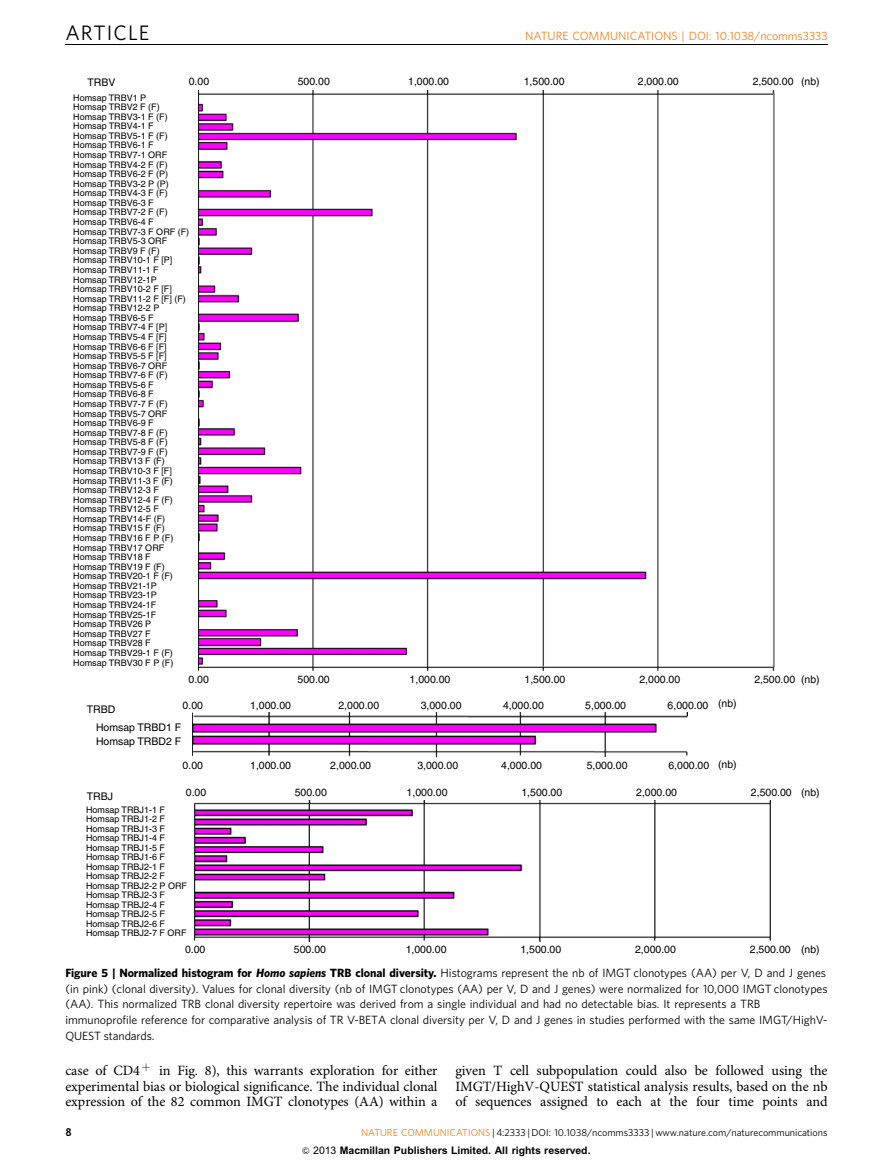
<style>
.page{position:relative;width:893px;height:1174px;background:#fff}
.page>*{position:absolute;margin:0;border:0;box-sizing:border-box;transform-origin:0 0}
.t1{font:20.85px "Adv O Tea 1 a 7398";letter-spacing:.055em;color:#000}
.t2{font:14.25px/15.8px "Adv OT1 ef 757 c 0";color:#000;text-align:justify}
.t3{font:12px/15.8px "Adv O Tea 1 a 7398";color:#000}
.t4{font:12px "Adv O Tea 1 a 7398";color:#f1801f}
.t5{font:10.8px "Adv T Tda 6 f 6 cb 8.B";color:#000}
.t6{font:10.5px/13.6px "Helvetica";color:#000}
.t7{font:10.5px "Adv PAD35";color:#000}
.t8{font:10.05px "Adv O Tea 1 a 7398";color:#000}
.t9{font:9px/9.6px "Helvetica";color:#000}
.s1{font-family:"Adv O Tcb 88 df 00"}
.s2{font-family:"Adv O Te 75 a 9404.I"}
.s3{color:#f1801f}
.s4{font-family:"Adv TA42"}
.s5{font-family:"Adv PAD33"}
</style>
<div class="page">
<img style="left:199px;top:91px;width:576px;height:579px">
<img style="left:192px;top:713px;width:495px;height:43px">
<img style="left:195px;top:801px;width:575px;height:140px">
<hr style="left:65px;top:44px;width:763px;height:1px;background:#000">
<h1 class="t1" style="left:65px;top:25px;width:85px">ARTICLE</h1>
<h3 class="t4" style="left:525px;top:32px;width:304px">NATURE COMMUNICATIONS | DOI: 10.1038/ncomms3333</h3>
<p class="t6" style="left:87px;top:77px;width:30px">TRBV</p>
<p class="t6" style="left:189px;top:76px;width:22px">0.00</p>
<p class="t9" style="left:73px;top:93px;width:75px">Homsap TRBV1 P</p>
<p class="t9" style="left:73px;top:103px;width:118px">Homsap TRBV2 F (F)<br>Homsap TRBV3-1 F (F)<br>Homsap TRBV4-1 F<br>Homsap TRBV5-1 F (F)<br>Homsap TRBV6-1 F<br>Homsap TRBV7-1 ORF<br>Homsap TRBV4-2 F (F)<br>Homsap TRBV6-2 F (P)<br>Homsap TRBV3-2 P (P)<br>Homsap TRBV4-3 F (F)<br>Homsap TRBV6-3 F<br>Homsap TRBV7-2 F (F)<br>Homsap TRBV6-4 F<br>Homsap TRBV7-3 F ORF (F)<br>Homsap TRBV5-3 ORF<br>Homsap TRBV9 F (F)<br>Homsap TRBV10-1 F [P]<br>Homsap TRBV11-1 F<br>Homsap TRBV12-1P<br>Homsap TRBV10-2 F [F]<br>Homsap TRBV11-2 F [F] (F)<br>Homsap TRBV12-2 P<br>Homsap TRBV6-5 F<br>Homsap TRBV7-4 F [P]<br>Homsap TRBV5-4 F [F]<br>Homsap TRBV6-6 F [F]<br>Homsap TRBV5-5 F [F]<br>Homsap TRBV6-7 ORF<br>Homsap TRBV7-6 F (F)<br>Homsap TRBV5-6 F<br>Homsap TRBV6-8 F<br>Homsap TRBV7-7 F (F)<br>Homsap TRBV5-7 ORF<br>Homsap TRBV6-9 F<br>Homsap TRBV7-8 F (F)<br>Homsap TRBV5-8 F (F)<br>Homsap TRBV7-9 F (F)<br>Homsap TRBV13 F (F)<br>Homsap TRBV10-3 F [F]<br>Homsap TRBV11-3 F (F)<br>Homsap TRBV12-3 F<br>Homsap TRBV12-4 F (F)<br>Homsap TRBV12-5 F<br>Homsap TRBV14-F (F)<br>Homsap TRBV15 F (F)<br>Homsap TRBV16 F P (F)<br>Homsap TRBV17 ORF<br>Homsap TRBV18 F<br>Homsap TRBV19 F (F)<br>Homsap TRBV20-1 F (F)<br>Homsap TRBV21-1P<br>Homsap TRBV23-1P<br>Homsap TRBV24-1F<br>Homsap TRBV25-1F<br>Homsap TRBV26 P<br>Homsap TRBV27 F<br>Homsap TRBV28 F<br>Homsap TRBV29-1 F (F)<br>Homsap TRBV30 F P (F)</p>
<p class="t6" style="left:87px;top:703px;width:30px">TRBD</p>
<p class="t6" style="left:189px;top:673px;width:22px">0.00</p>
<p class="t6" style="left:183px;top:699px;width:22px">0.00</p>
<p class="t6" style="left:96px;top:722px;width:87px">Homsap TRBD1 F<br>Homsap TRBD2 F</p>
<p class="t6" style="left:87px;top:790px;width:28px">TRBJ</p>
<p class="t6" style="left:183px;top:759px;width:22px">0.00</p>
<p class="t6" style="left:186px;top:786px;width:22px">0.00</p>
<p class="t9" style="left:86px;top:806px;width:103px">Homsap TRBJ1-1 F<br>Homsap TRBJ1-2 F<br>Homsap TRBJ1-3 F<br>Homsap TRBJ1-4 F<br>Homsap TRBJ1-5 F<br>Homsap TRBJ1-6 F<br>Homsap TRBJ2-1 F<br>Homsap TRBJ2-2 F<br>Homsap TRBJ2-2 P ORF<br>Homsap TRBJ2-3 F<br>Homsap TRBJ2-4 F<br>Homsap TRBJ2-5 F<br>Homsap TRBJ2-6 F<br>Homsap TRBJ2-7 F ORF</p>
<p class="t6" style="left:185px;top:943px;width:22px">0.00</p>
<p class="t6" style="left:298px;top:76px;width:34px">500.00</p>
<p class="t6" style="left:408px;top:76px;width:42px">1,000.00</p>
<p class="t6" style="left:524px;top:76px;width:42px">1,500.00</p>
<p class="t6" style="left:638px;top:76px;width:42px">2,000.00</p>
<p class="t6" style="left:753px;top:76px;width:69px">2,500.00 (nb)</p>
<p class="t6" style="left:298px;top:673px;width:34px">500.00</p>
<p class="t6" style="left:410px;top:673px;width:42px">1,000.00</p>
<p class="t6" style="left:338px;top:699px;width:42px">2,000.00</p>
<p class="t6" style="left:421px;top:699px;width:42px">3,000.00</p>
<p class="t6" style="left:250px;top:699px;width:42px">1,000.00</p>
<p class="t6" style="left:639px;top:673px;width:42px">2,000.00</p>
<p class="t6" style="left:754px;top:673px;width:67px">2,500.00 (nb)</p>
<p class="t6" style="left:524px;top:673px;width:42px">1,500.00</p>
<p class="t6" style="left:503px;top:699px;width:42px">4,000.00</p>
<p class="t6" style="left:585px;top:699px;width:42px">5,000.00</p>
<p class="t6" style="left:668px;top:699px;width:42px">6,000.00</p>
<p class="t6" style="left:718px;top:697px;width:20px">(nb)</p>
<p class="t6" style="left:250px;top:759px;width:42px">1,000.00</p>
<p class="t6" style="left:330px;top:759px;width:42px">2,000.00</p>
<p class="t6" style="left:417px;top:759px;width:42px">3,000.00</p>
<p class="t6" style="left:501px;top:759px;width:42px">4,000.00</p>
<p class="t6" style="left:587px;top:759px;width:42px">5,000.00</p>
<p class="t6" style="left:668px;top:759px;width:42px">6,000.00</p>
<p class="t6" style="left:718px;top:758px;width:20px">(nb)</p>
<p class="t6" style="left:295px;top:786px;width:34px">500.00</p>
<p class="t6" style="left:407px;top:786px;width:42px">1,000.00</p>
<p class="t6" style="left:521px;top:786px;width:42px">1,500.00</p>
<p class="t6" style="left:636px;top:786px;width:42px">2,000.00</p>
<p class="t6" style="left:751px;top:786px;width:42px">2,500.00</p>
<p class="t6" style="left:801px;top:786px;width:20px">(nb)</p>
<p class="t6" style="left:294px;top:943px;width:34px">500.00</p>
<p class="t6" style="left:406px;top:943px;width:42px">1,000.00</p>
<p class="t6" style="left:520px;top:943px;width:42px">1,500.00</p>
<p class="t6" style="left:635px;top:943px;width:42px">2,000.00</p>
<p class="t6" style="left:750px;top:943px;width:42px">2,500.00</p>
<p class="t6" style="left:801px;top:943px;width:20px">(nb)</p>
<p class="t3" style="left:65px;top:966px;width:764px"><span class="s1">Figure 5 | Normalized histogram for</span> <span class="s2">Homo sapiens</span> <span class="s1">TRB clonal diversity.</span> Histograms represent the nb of IMGT clonotypes (AA) per V, D and J genes (in pink) (clonal diversity). Values for clonal diversity (nb of IMGT clonotypes (AA) per V, D and J genes) were normalized for 10,000 IMGT clonotypes (AA). This normalized TRB clonal diversity repertoire was derived from a single individual and had no detectable bias. It represents a TRB immunoprofile reference for comparative analysis of TR V-BETA clonal diversity per V, D and J genes in studies performed with the same IMGT/HighV-QUEST standards.</p>
<h2 class="t2" style="left:65px;top:1063px;width:374px">case of CD4 <sup>þ</sup> in Fig. 8), this warrants exploration for either experimental bias or biological significance. The individual clonal expression of the 82 common IMGT clonotypes (AA) within a</h2>
<h2 class="t2" style="left:455px;top:1063px;width:374px">given T cell subpopulation could also be followed using the IMGT/HighV-QUEST statistical analysis results, based on the nb of sequences assigned to each at the four time points and</h2>
<p class="t5" style="left:65px;top:1128px;width:8px">8</p>
<p class="t8" style="left:361px;top:1128px;width:468px"><span class="s3">NATURE COMMUNICATIONS</span> | 4:2333 | DOI: 10.1038/ncomms3333 | www.nature.com/naturecommunications</p>
<p class="t7" style="left:302px;top:1146px;width:290px"><span class="s4">&amp;</span> <span class="s5">2013</span> Macmillan Publishers Limited. All rights reserved.</p>
</div>
